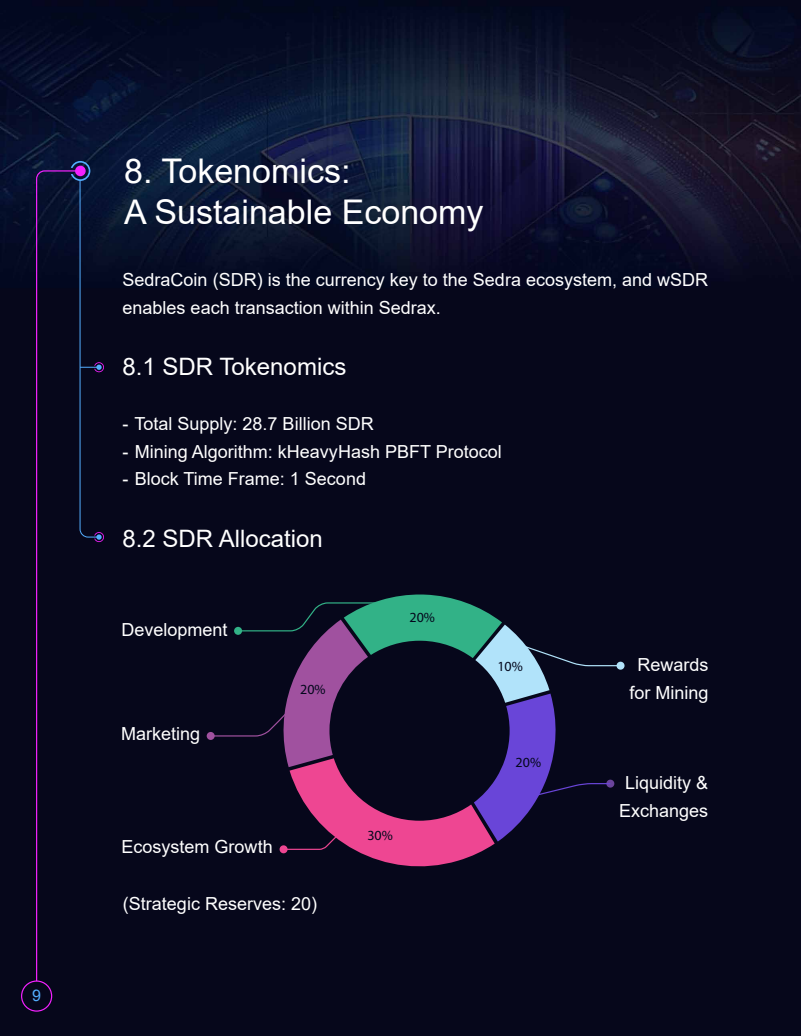
<style>
.page{position:relative;width:801px;height:1036px;background:#fff}
.page>*{position:absolute;margin:0;border:0;box-sizing:border-box;transform-origin:0 0}
.t1{font:34px/40.8px "Arial";color:#fff}
.t2{font:24px "Arial";color:#fff}
.t3{font:18px/27.6px "Arial";color:#fff;text-align:center}
.t4{font:16px "Arial";color:#54aeff}
.t5{font:14px "Myriad Pro";color:#03071c}
</style>
<div class="page">
<img style="left:0;top:0;width:800px;height:1036px">
<div style="left:21px;top:980px;width:31px;height:32px;border:1px solid #f421ff;border-radius:50%"></div>
<svg style="left:35px;top:170px;width:47px;height:812px"></svg>
<div style="left:207px;top:732px;width:8px;height:8px;background:#a0519f;border-radius:50%"></div>
<div style="left:616px;top:662px;width:8px;height:8px;background:#b1e3fa;border-radius:50%"></div>
<svg style="left:209px;top:594px;width:412px;height:288px"></svg>
<svg style="left:71px;top:161px;width:33px;height:381px"></svg>
<p class="t4" style="left:32px;top:985px;width:10px">9</p>
<h1 class="t1" style="left:124px;top:151px;width:361px">8. Tokenomics:<br>A Sustainable Economy</h1>
<p class="t3" style="left:122px;top:266px;width:587px;text-align:left">SedraCoin (SDR) is the currency key to the Sedra ecosystem, and wSDR enables each transaction within Sedrax.</p>
<h2 class="t2" style="left:122px;top:350px;width:225px">8.1 SDR Tokenomics</h2>
<p class="t3" style="left:122px;top:410px;width:252px">- Total Supply: 28.7 Billion SDR</p>
<p class="t3" style="left:122px;top:438px;width:381px">- Mining Algorithm: kHeavyHash PBFT Protocol</p>
<p class="t3" style="left:122px;top:465px;width:245px">- Block Time Frame: 1 Second</p>
<h2 class="t2" style="left:122px;top:522px;width:202px">8.2 SDR Allocation</h2>
<p class="t3" style="left:121px;top:616px;width:108px">Development</p>
<p class="t3" style="left:121px;top:720px;width:81px">Marketing</p>
<p class="t5" style="left:300px;top:680px;width:27px">20%</p>
<p class="t3" style="left:121px;top:833px;width:153px">Ecosystem Growth</p>
<p class="t3" style="left:123px;top:889px;width:196px">(Strategic Reserves: 20)</p>
<p class="t5" style="left:409px;top:609px;width:27px">20%</p>
<p class="t5" style="left:367px;top:826px;width:27px">30%</p>
<p class="t5" style="left:497px;top:658px;width:27px">10%</p>
<p class="t5" style="left:515px;top:754px;width:27px">20%</p>
<p class="t3" style="left:629px;top:651px;width:81px">Rewards for Mining</p>
<p class="t3" style="left:619px;top:769px;width:91px">Liquidity &amp;<br>Exchanges</p>
</div>
